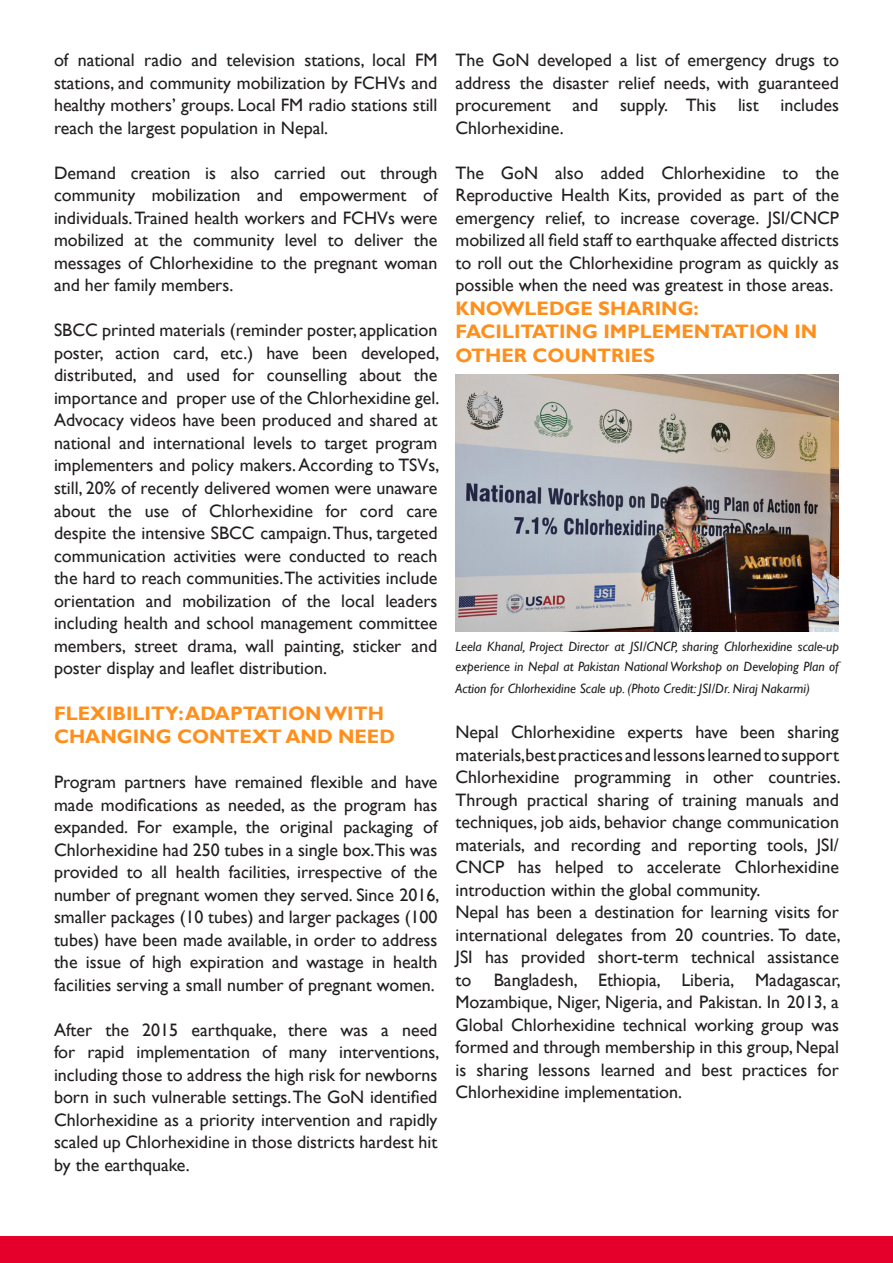
<style>
.page{position:relative;width:893px;height:1263px;background:#fff}
.page>*{position:absolute;margin:0;border:0;box-sizing:border-box;transform-origin:0 0}
.t1{font:700 19.5px/23.4px "Gill Sans";color:#ff8f1c}
.t2{font:18px/22.5px "Gill Sans";color:#231f20;text-align:justify}
.t3{font:italic 13.5px/19.5px "Gill Sans";color:#231f20}
</style>
<div class="page">
<div style="left:0;top:1236px;width:893px;height:27px;background:#e4002b"></div>
<img style="left:455px;top:375px;width:384px;height:257px">
<p class="t2" style="left:54px;top:49px;width:385px">of national radio and television stations, local FM stations, and community mobilization by FCHVs and healthy mothers’ groups. Local FM radio stations still reach the largest population in Nepal.</p>
<p class="t2" style="left:54px;top:162px;width:385px">Demand creation is also carried out through community mobilization and empowerment of individuals. Trained health workers and FCHVs were mobilized at the community level to deliver the messages of Chlorhexidine to the pregnant woman and her family members.</p>
<p class="t2" style="left:54px;top:319px;width:387px">SBCC printed materials (reminder poster, application poster, action card, etc.) have been developed, distributed, and used for counselling about the importance and proper use of the Chlorhexidine gel.<br>Advocacy videos have been produced and shared at national and international levels to target program implementers and policy makers. According to TSVs, still, 20% of recently delivered women were unaware about the use of Chlorhexidine for cord care despite the intensive SBCC campaign. Thus, targeted communication activities were conducted to reach the hard to reach communities.The activities include orientation and mobilization of the local leaders including health and school management committee members, street drama, wall painting, sticker and poster display and leaflet distribution.</p>
<p class="t1" style="left:54px;top:702px;width:332px">FLEXIBILITY: ADAPTATION WITH</p>
<p class="t1" style="left:54px;top:725px;width:342px">CHANGING CONTEXT AND NEED</p>
<p class="t2" style="left:54px;top:771px;width:387px">Program partners have remained flexible and have made modifications as needed, as the program has expanded. For example, the original packaging of Chlorhexidine had 250 tubes in a single box.This was provided to all health facilities, irrespective of the number of pregnant women they served. Since 2016, smaller packages (10 tubes) and larger packages (100 tubes) have been made available, in order to address the issue of high expiration and wastage in health facilities serving a small number of pregnant women.</p>
<p class="t2" style="left:54px;top:1019px;width:387px">After the 2015 earthquake, there was a need for rapid implementation of many interventions, including those to address the high risk for newborns born in such vulnerable settings. The GoN identified Chlorhexidine as a priority intervention and rapidly scaled up Chlorhexidine in those districts hardest hit by the earthquake.</p>
<p class="t2" style="left:455px;top:49px;width:385px">The GoN developed a list of emergency drugs to address the disaster relief needs, with guaranteed procurement and supply. This list includes Chlorhexidine.</p>
<p class="t2" style="left:455px;top:162px;width:385px">The GoN also added Chlorhexidine to the Reproductive Health Kits, provided as part of the emergency relief, to increase coverage. JSI/CNCP mobilized all field staff to earthquake affected districts to roll out the Chlorhexidine program as quickly as possible when the need was greatest in those areas.</p>
<p class="t1" style="left:455px;top:297px;width:363px">KNOWLEDGE SHARING:<br>FACILITATING IMPLEMENTATION IN<br>OTHER COUNTRIES</p>
<p class="t3" style="left:455px;top:637px;width:385px">Leela Khanal, Project Director at JSI/CNCP, sharing Chlorhexidine scale-up experience in Nepal at Pakistan National Workshop on Developing Plan of</p>
<p class="t3" style="left:455px;top:679px;width:356px">Action for Chlorhexidine Scale up. (Photo Credit: JSI/Dr. Niraj Nakarmi)</p>
<p class="t2" style="left:455px;top:721px;width:387px">Nepal Chlorhexidine experts have been sharing materials,best practices and lessons learned to support Chlorhexidine programming in other countries.<br>Through practical sharing of training manuals and techniques, job aids, behavior change communication materials, and recording and reporting tools, JSI/ CNCP has helped to accelerate Chlorhexidine introduction within the global community.</p>
<p class="t2" style="left:455px;top:901px;width:387px">Nepal has been a destination for learning visits for international delegates from 20 countries. To date, JSI has provided short-term technical assistance to Bangladesh, Ethiopia, Liberia, Madagascar, Mozambique, Niger, Nigeria, and Pakistan. In 2013, a Global Chlorhexidine technical working group was formed and through membership in this group, Nepal is sharing lessons learned and best practices for Chlorhexidine implementation.</p>
</div>
